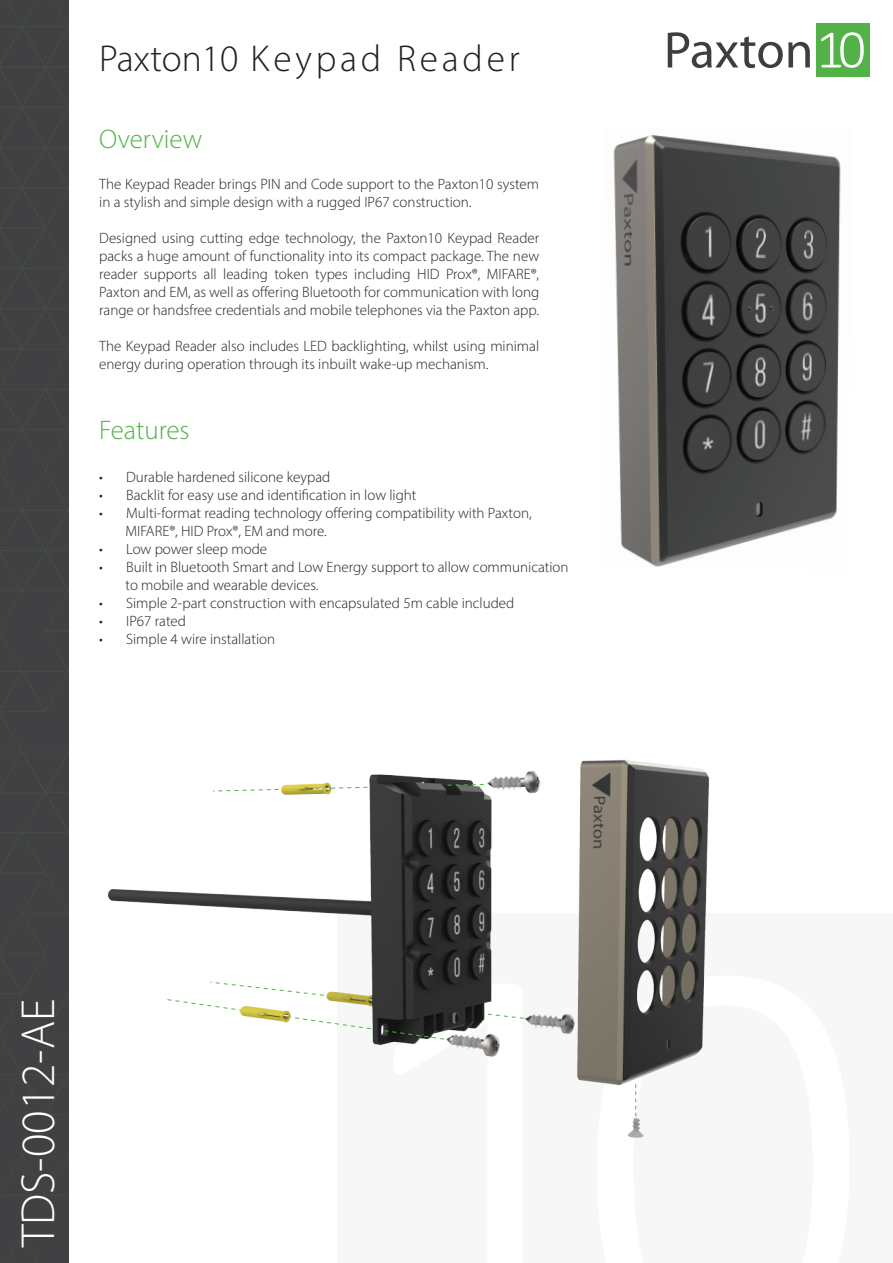
<style>
.page{position:relative;width:893px;height:1263px;background:#fff}
.page>*{position:absolute;margin:0;border:0;box-sizing:border-box;transform-origin:0 0}
.t1{font:300 48px "Myriad Pro";color:#fff}
.t2{font:300 37.5px "Myriad Pro";letter-spacing:.1em;color:#231f20}
.t3{font:300 27px "Myriad Pro";color:#53b247}
.t4{font:300 15px/18px "Myriad Pro";color:#231f20}
</style>
<div class="page">
<div style="left:0;top:0;width:69px;height:601px;background:#414042"></div>
<div style="left:816px;top:23px;width:53px;height:54px;background:#53b247"></div>
<svg style="left:821px;top:32px;width:43px;height:36px"></svg>
<svg style="left:668px;top:32px;width:142px;height:36px"></svg>
<img style="left:613px;top:135px;width:228px;height:432px">
<img style="left:0;top:601px;width:710px;height:662px">
<svg style="left:445px;top:783px;width:40px;height:3px"></svg>
<svg style="left:164px;top:981px;width:361px;height:59px"></svg>
<svg style="left:635px;top:1082px;width:1px;height:34px"></svg>
<p class="t2" style="left:99px;top:36px;width:422px">Paxton10 Keypad Reader</p>
<p class="t3" style="left:99px;top:123px;width:105px">Overview</p>
<p class="t4" style="left:99px;top:175px;width:441px">The Keypad Reader brings PIN and Code support to the Paxton10 system in a stylish and simple design with a rugged IP67 construction.</p>
<p class="t4" style="left:99px;top:229px;width:441px;text-align:justify">Designed using cutting edge technology, the Paxton10 Keypad Reader packs a huge amount of functionality into its compact package. The new reader supports all leading token types including HID Prox®, MIFARE®, Paxton and EM, as well as offering Bluetooth for communication with long range or handsfree credentials and mobile telephones via the Paxton app.</p>
<p class="t4" style="left:99px;top:337px;width:441px">The Keypad Reader also includes LED backlighting, whilst using minimal energy during operation through its inbuilt wake-up mechanism.</p>
<p class="t3" style="left:99px;top:414px;width:92px">Features</p>
<p class="t4" style="left:99px;top:468px;width:233px">• Durable hardened silicone keypad</p>
<p class="t4" style="left:99px;top:486px;width:319px">• Backlit for easy use and identification in low light</p>
<p class="t4" style="left:99px;top:504px;width:434px">• Multi-format reading technology offering compatibility with Paxton,</p>
<p class="t4" style="left:125px;top:522px;width:203px">MIFARE®, HID Prox®, EM and more.</p>
<p class="t4" style="left:99px;top:540px;width:169px">• Low power sleep mode</p>
<p class="t4" style="left:99px;top:558px;width:471px">• Built in Bluetooth Smart and Low Energy support to allow communication</p>
<p class="t4" style="left:125px;top:576px;width:195px">to mobile and wearable devices.</p>
<p class="t4" style="left:99px;top:594px;width:417px">• Simple 2-part construction with encapsulated 5m cable included</p>
<p class="t4" style="left:99px;top:612px;width:88px">• IP67 rated</p>
<p class="t4" style="left:99px;top:630px;width:177px">• Simple 4 wire installation</p>
<p class="t1" style="left:9px;top:1247px;width:250px;rotate:-90deg">TDS-0012-AE</p>
</div>
